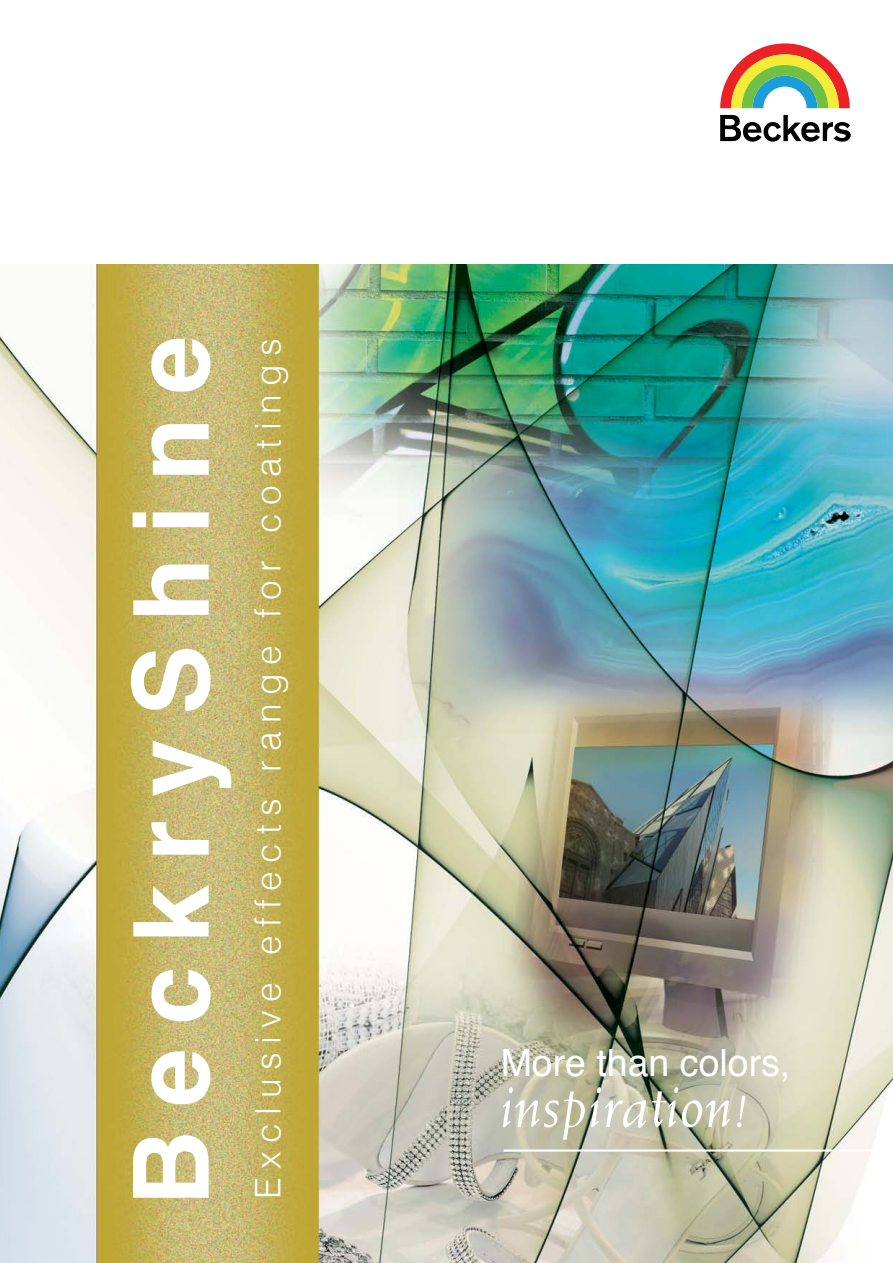
<style>
.page{position:relative;width:893px;height:1263px;background:#fff}
.page>*{position:absolute;margin:0;border:0;box-sizing:border-box;transform-origin:0 0}
.t1{font:700 105px "Helvetica";letter-spacing:.225em;color:#fff}
.t2{font:italic 65.25px "Weiss";color:#fff}
.t3{font:37.5px "Helvetica";color:#fff}
.t4{font:300 35.25px "Helvetica";letter-spacing:.245em;color:#fff}
</style>
<div class="page">
<img style="left:0;top:264px;width:893px;height:999px">
<hr style="left:503px;top:1149px;width:389px;height:2px;background:#fff">
<svg style="left:720px;top:43px;width:131px;height:99px"></svg>
<p class="t1" style="left:87px;top:1206px;width:872px;rotate:-90deg">BeckryShine</p>
<p class="t4" style="left:246px;top:1199px;width:863px;rotate:-90deg">Exclusive effects range for coatings</p>
<p class="t3" style="left:501px;top:1034px;width:291px">More than colors,</p>
<p class="t2" style="left:501px;top:1066px;width:249px">inspiration!</p>
</div>
